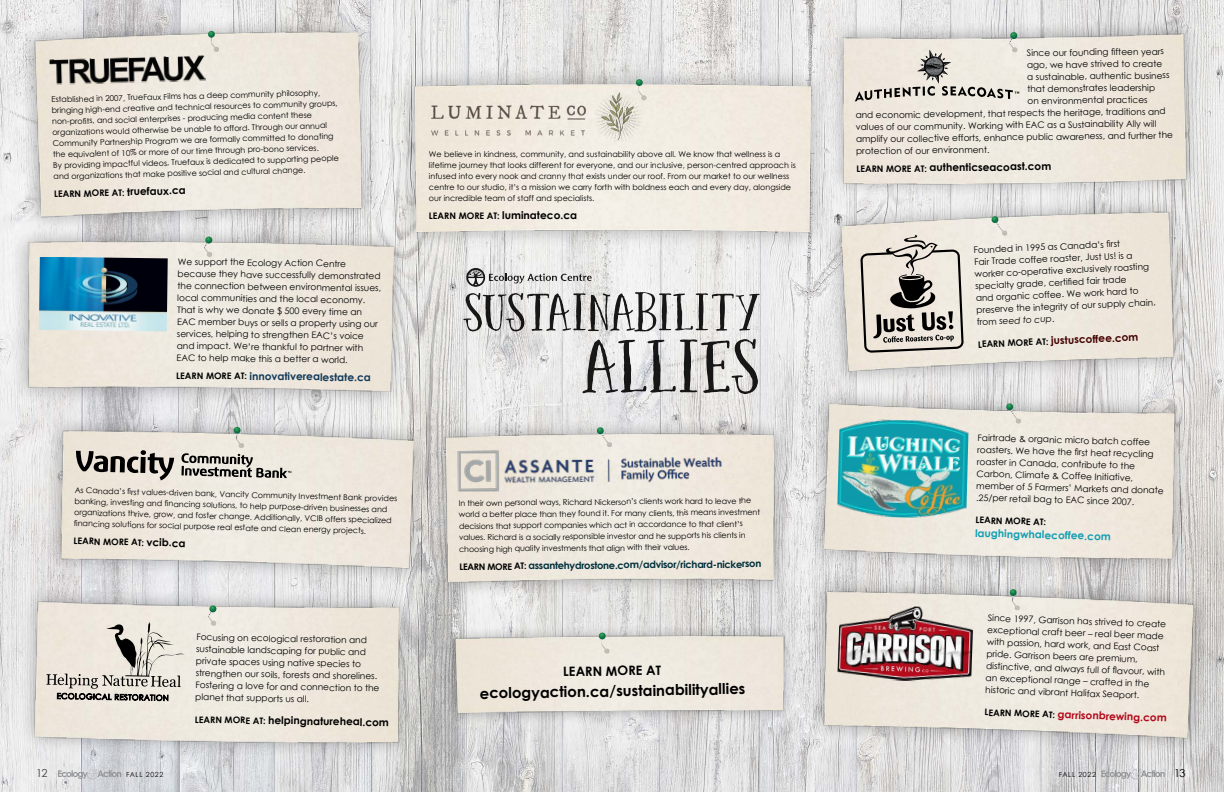
<style>
.page{position:relative;width:1224px;height:792px;background:#fff}
.page>*{position:absolute;margin:0;border:0;box-sizing:border-box;transform-origin:0 0}
.t1{font:700 14.9px "Century Gothic";color:#000}
.t2{font:700 12.9px "Century Gothic";color:#000}
.t3{font:11px "Century Gothic";color:#414042}
.t4{font:11px "Century Gothic";color:#000}
.t5{font:700 10.6px "Century Gothic";color:#000}
.t6{font:700 10.6px "Century Gothic";color:#123a5a}
.t7{font:700 10.6px "Century Gothic";color:#b3091a}
.t8{font:700 10.6px "Century Gothic";color:#139fb1}
.t9{font:700 10.6px "Century Gothic";color:#430201}
.t10{font:700 10px "Century Gothic";color:#00303c}
.t11{font:9px/12px "Century Gothic";color:#000}
.t12{font:700 9px "Century Gothic";letter-spacing:-.04em;color:#000}
.t13{font:8px/11px "Century Gothic";color:#000}
.t14{font:8px/11.6px "Century Gothic";letter-spacing:-.02em;color:#000}
.t15{font:7px "Century Gothic";letter-spacing:.1em;color:#000}
.s1{font-size:10.6px}
.s2{font-size:9px;color:#000}
.s3{font-size:9px}
.s4{font-style:italic}
</style>
<div class="page">
<img style="left:0;top:0;width:1224px;height:792px">
<svg style="left:58px;top:769px;width:63px;height:10px"></svg>
<svg style="left:1102px;top:769px;width:63px;height:10px"></svg>
<div style="left:809px;top:576px;width:401px;height:177px;background:#000;opacity:.3"></div>
<img style="left:816px;top:582px;width:388px;height:165px">
<img style="left:837px;top:604px;width:137px;height:79px">
<svg style="left:1009px;top:589px;width:11px;height:22px"></svg>
<div style="left:19px;top:585px;width:396px;height:173px;background:#000;opacity:.3"></div>
<img style="left:28px;top:595px;width:382px;height:157px">
<svg style="left:208px;top:605px;width:9px;height:21px"></svg>
<svg style="left:46px;top:619px;width:139px;height:82px;background:#cec8c0"></svg>
<div style="left:10px;top:225px;width:399px;height:184px;background:#000;opacity:.3"></div>
<img style="left:16px;top:232px;width:382px;height:170px">
<svg style="left:204px;top:237px;width:9px;height:20px"></svg>
<img style="left:39px;top:257px;width:129px;height:74px">
<div style="left:809px;top:387px;width:383px;height:186px;background:#000;opacity:.3"></div>
<img style="left:818px;top:395px;width:368px;height:175px">
<svg style="left:1006px;top:403px;width:15px;height:21px"></svg>
<img style="left:837px;top:419px;width:132px;height:100px">
<div style="left:824px;top:196px;width:364px;height:191px;background:#000;opacity:.3"></div>
<img style="left:830px;top:199px;width:350px;height:181px">
<svg style="left:991px;top:216px;width:16px;height:20px"></svg>
<svg style="left:860px;top:235px;width:104px;height:118px;background:#b9b3ab"></svg>
<div style="left:43px;top:414px;width:387px;height:170px;background:#000;opacity:.3"></div>
<img style="left:49px;top:421px;width:370px;height:153px">
<svg style="left:76px;top:450px;width:98px;height:30px;background:#9d9890"></svg>
<svg style="left:181px;top:427px;width:110px;height:51px;background:#c5c2ba"></svg>
<svg style="left:439px;top:251px;width:345px;height:143px"></svg>
<div style="left:442px;top:623px;width:353px;height:103px;background:#000;opacity:.3"></div>
<img style="left:445px;top:630px;width:344px;height:87px">
<svg style="left:598px;top:633px;width:12px;height:21px"></svg>
<div style="left:829px;top:18px;width:373px;height:179px;background:#000;opacity:.3"></div>
<img style="left:836px;top:26px;width:360px;height:167px">
<svg style="left:855px;top:32px;width:164px;height:69px;background:#d6d1c9"></svg>
<div style="left:19px;top:17px;width:356px;height:215px;background:#000;opacity:.3"></div>
<img style="left:24px;top:22px;width:343px;height:203px">
<svg style="left:208px;top:31px;width:11px;height:21px"></svg>
<img style="left:49px;top:56px;width:157px;height:29px">
<div style="left:396px;top:65px;width:434px;height:186px;background:#000;opacity:.3"></div>
<img style="left:404px;top:76px;width:414px;height:162px">
<svg style="left:636px;top:79px;width:11px;height:21px"></svg>
<img style="left:429px;top:92px;width:214px;height:49px">
<div style="left:430px;top:418px;width:360px;height:181px;background:#000;opacity:.3"></div>
<img style="left:440px;top:424px;width:344px;height:168px">
<svg style="left:597px;top:427px;width:15px;height:20px"></svg>
<img style="left:457px;top:447px;width:267px;height:47px">
<p class="t13" style="left:51px;top:93px;width:288px;rotate:-1deg">Established in 2007, TrueFaux Films has a deep community philosophy, bringing high-end creative and technical resources to community groups, non-profi ts, and social enterprises - producing media content these organizations would otherwise be unable to afford. Through our annual Community Partnership Program we are formally committed to donating the equivalent of 10% or more of our time through pro-bono services.<br>By providing impactful videos, Truefaux is dedicated to supporting people and organizations that make positive social and cultural change.</p>
<p class="t12" style="left:54px;top:189px;width:133px;rotate:-2deg">LEARN MORE AT: <span class="s1">truefaux.ca</span></p>
<p class="t11" style="left:178px;top:255px;width:205px;rotate:1deg">We support the Ecology Action Centre because they have successfully demonstrated the connection between environmental issues, local communities and the local economy.<br>That is why we donate $ 500 every time an EAC member buys or sells a property using our services, helping to strengthen EAC’s voice and impact. We’re thankful to partner with EAC to help make this a better a world.</p>
<p class="t6" style="left:176px;top:368px;width:196px;rotate:1deg"><span class="s2">LEARN MORE AT:</span> innovativerealestate.ca</p>
<p class="t13" style="left:429px;top:148px;width:368px">We believe in kindness, community, and sustainability above all. We know that wellness is a lifetime journey that looks different for everyone, and our inclusive, person-centred approach is infused into every nook and cranny that exists under our roof. From our market to our wellness centre to our studio, it’s a mission we carry forth with boldness each and every day, alongside our incredible team of staff and specialists.</p>
<p class="t5" style="left:429px;top:208px;width:150px"><span class="s3">LEARN MORE AT:</span> luminateco.ca</p>
<p class="t13" style="left:75px;top:486px;width:325px;rotate:1deg">As Canada’s fi rst values-driven bank, Vancity Community Investment Bank provides banking, investing and fi nancing solutions, to help purpose-driven businesses and organizations thrive, grow, and foster change. Additionally, VCIB offers specialized<br>fi nancing solutions for social purpose real estate and clean energy projects.</p>
<p class="t12" style="left:74px;top:535px;width:114px;rotate:2deg">LEARN MORE AT: <span class="s1">vcib.ca</span></p>
<p class="t11" style="left:197px;top:631px;width:186px;rotate:1deg">Focusing on ecological restoration and sustainable landscaping for public and private spaces using native species to strengthen our soils, forests and shorelines.<br>Fostering a love for and connection to the planet that supports us all.</p>
<p class="t5" style="left:195px;top:712px;width:195px;rotate:1deg"><span class="s3">LEARN MORE AT:</span> helpingnatureheal.com</p>
<p class="t14" style="left:459px;top:496px;width:303px">In their own personal ways, Richard Nickerson’s clients work hard to leave the world a better place than they found it. For many clients, this means investment decisions that support companies which act in accordance to that client’s values. Richard is a socially responsible investor and he supports his clients in choosing high quality investments that align with their values.</p>
<p class="t12" style="left:459px;top:561px;width:69px">LEARN MORE AT:</p>
<p class="t10" style="left:528px;top:560px;width:234px;rotate:-1deg">assantehydrostone.com/advisor/richard-nickerson</p>
<h2 class="t2" style="left:563px;top:664px;width:99px;rotate:-1deg">LEARN MORE AT</h2>
<h1 class="t1" style="left:480px;top:684px;width:267px;rotate:-1deg">ecologyaction.ca/sustainabilityallies</h1>
<p class="t11" style="left:1027px;top:47px;width:139px;rotate:-1deg">Since our founding fi fteen years</p>
<p class="t11" style="left:1027px;top:59px;width:137px;rotate:-1deg">ago, we have strived to create</p>
<p class="t11" style="left:1027px;top:71px;width:144px;rotate:-1deg">a sustainable, authentic business</p>
<p class="t11" style="left:1027px;top:83px;width:129px;rotate:-1deg">that demonstrates leadership</p>
<p class="t11" style="left:1027px;top:95px;width:122px;rotate:-1deg">on environmental practices</p>
<p class="t11" style="left:856px;top:110px;width:312px;rotate:-1deg">and economic development, that respects the heritage, traditions and</p>
<p class="t11" style="left:856px;top:122px;width:302px;rotate:-1deg">values of our community. Working with EAC as a Sustainability Ally will</p>
<p class="t11" style="left:856px;top:134px;width:319px;rotate:-1deg">amplify our collective efforts, enhance public awareness, and further the</p>
<p class="t11" style="left:856px;top:145px;width:135px;rotate:-1deg">protection of our environment.</p>
<p class="t5" style="left:856px;top:162px;width:197px;rotate:-1deg"><span class="s3">LEARN MORE AT:</span> authenticseacoast.com</p>
<p class="t11" style="left:973px;top:245px;width:181px;rotate:-3deg">Founded in 1995 as Canada’s fi rst<br>Fair Trade coffee roaster, Just Us! is a worker co-operative exclusively roasting specialty grade, certifi ed fair trade<br>and organic coffee. We work hard to preserve the integrity of our supply chain, from <span class="s4">seed to cup</span>.</p>
<p class="t12" style="left:978px;top:339px;width:72px;rotate:-3deg">LEARN MORE AT:</p>
<p class="t9" style="left:1051px;top:334px;width:89px;rotate:-2deg">justuscoffee.com</p>
<p class="t11" style="left:978px;top:431px;width:189px;rotate:2deg">Fairtrade &amp; organic micro batch coffee roasters. We have the fi rst heat recycling roaster in Canada, contribute to the Carbon, Climate &amp; Coffee Initiative, member of 5 Farmers’ Markets and donate .25/per retail bag to EAC since 2007.</p>
<p class="t12" style="left:976px;top:514px;width:72px;rotate:2deg">LEARN MORE AT:</p>
<p class="t8" style="left:975px;top:526px;width:137px;rotate:2deg">laughingwhalecoffee.com</p>
<p class="t11" style="left:988px;top:612px;width:180px;rotate:2deg">Since 1997, Garrison has strived to create exceptional craft beer – real beer made with passion, hard work, and East Coast pride. Garrison beers are premium, distinctive, and always full of fl avour, with an exceptional range – crafted in the historic and vibrant Halifax Seaport.</p>
<p class="t7" style="left:985px;top:705px;width:184px;rotate:2deg"><span class="s2">LEARN MORE AT:</span> garrisonbrewing.com</p>
<p class="t3" style="left:36px;top:766px;width:13px">12</p>
<p class="t15" style="left:126px;top:770px;width:39px">FALL 2022</p>
<p class="t15" style="left:1059px;top:770px;width:39px">FALL 2022</p>
<p class="t4" style="left:1174px;top:766px;width:13px">13</p>
</div>
